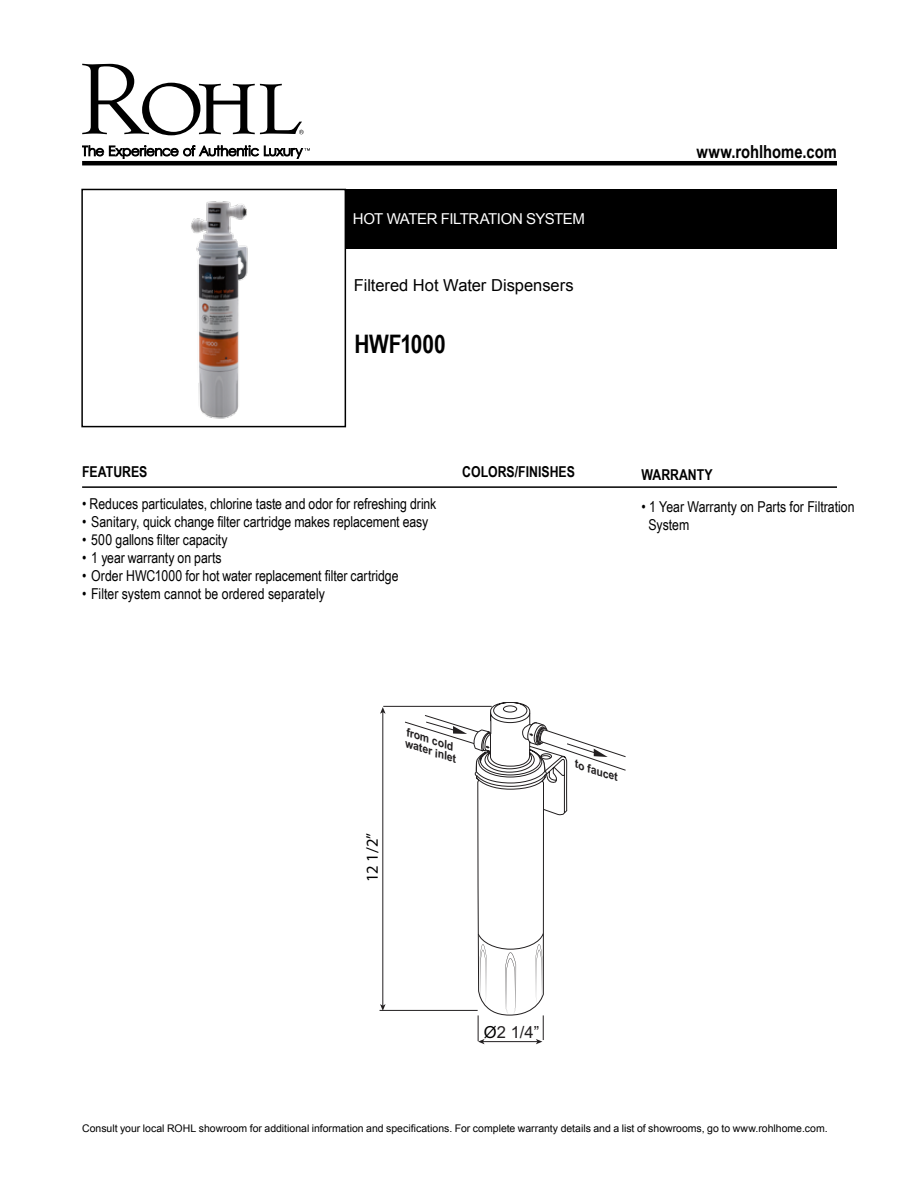
<style>
.page{position:relative;width:918px;height:1188px;background:#fff}
.page>*{position:absolute;margin:0;border:0;box-sizing:border-box;transform-origin:0 0}
.t1{font:700 25.5px "Arial Narrow";letter-spacing:-.01em;color:#000}
.t2{font:700 18px "Arial Narrow";color:#000}
.t3{font:16.65px "Arial";color:#221f20}
.t4{font:16.65px "Myriad Pro";color:#000}
.t5{font:16.5px "Arial";color:#000}
.t6{font:15px/18px "Arial Narrow";letter-spacing:-.005em;color:#000}
.t7{font:700 15px "Arial Narrow";color:#000}
.t8{font:15px "Arial";letter-spacing:-.035em;color:#fff}
.t9{font:italic 700 11.4px/10.8px "Arial";color:#221f20;text-align:center;scale:.95 1}
.t10{font:10.5px "Arial";color:#000}
.s1{color:#000}
</style>
<div class="page">
<svg style="left:82px;top:64px;width:222px;height:71px"></svg>
<svg style="left:82px;top:145px;width:228px;height:14px"></svg>
<hr style="left:82px;top:161px;width:755px;height:4px;background:#000">
<div style="left:346px;top:189px;width:491px;height:59px;background:#000"></div>
<img style="left:191px;top:201px;width:57px;height:218px">
<div style="left:81px;top:189px;width:265px;height:238px;border:2px solid #000"></div>
<hr style="left:82px;top:486px;width:755px;height:2px;background:#000">
<hr style="left:383px;top:706px;width:109px;height:1px;background:#221f20">
<hr style="left:380px;top:1010px;width:98px;height:1px;background:#221f20">
<hr style="left:383px;top:712px;width:1px;height:295px;background:#221f20">
<svg style="left:380px;top:1004px;width:6px;height:7px"></svg>
<svg style="left:380px;top:707px;width:6px;height:7px"></svg>
<svg style="left:404px;top:702px;width:222px;height:342px"></svg>
<p class="t8" style="left:353px;top:209px;width:234px">HOT WATER FILTRATION SYSTEM</p>
<p class="t5" style="left:354px;top:274px;width:221px">Filtered Hot Water Dispensers</p>
<h1 class="t1" style="left:354px;top:330px;width:93px">HWF1000</h1>
<p class="t7" style="left:82px;top:463px;width:67px">FEATURES</p>
<p class="t6" style="left:82px;top:494px;width:356px">• Reduces particulates, chlorine taste and odor for refreshing drink</p>
<p class="t6" style="left:82px;top:512px;width:348px">• Sanitary, quick change filter cartridge makes replacement easy</p>
<p class="t6" style="left:82px;top:530px;width:147px">• 500 gallons filter capacity</p>
<p class="t6" style="left:82px;top:548px;width:141px">• 1 year warranty on parts</p>
<p class="t6" style="left:82px;top:566px;width:318px">• Order HWC1000 for hot water replacement filter cartridge</p>
<p class="t6" style="left:82px;top:584px;width:244px">• Filter system cannot be ordered separately</p>
<p class="t7" style="left:462px;top:463px;width:114px">COLORS/FINISHES</p>
<p class="t2" style="left:696px;top:141px;width:142px">www.rohlhome.com</p>
<p class="t7" style="left:642px;top:466px;width:73px">WARRANTY</p>
<p class="t6" style="left:648px;top:497px;width:208px;text-indent:-7px">• 1 Year Warranty on Parts for Filtration<br>System</p>
<p class="t9" style="left:409px;top:727px;width:53px;rotate:18deg">from old</p>
<p class="t9" style="left:411px;top:728px;width:58px;rotate:18deg">c<br>water inlet</p>
<p class="t4" style="left:362px;top:882px;width:51px;rotate:-90deg">12 1/2”</p>
<p class="t9" style="left:577px;top:759px;width:49px;rotate:18deg">to faucet</p>
<p class="t3" style="left:484px;top:1021px;width:57px"><span class="s1">Ø</span>2 1/4”</p>
<p class="t10" style="left:82px;top:1121px;width:747px">Consult your local ROHL showroom for additional information and specifications. For complete warranty details and a list of showrooms, go to www.rohlhome.com.</p>
</div>
